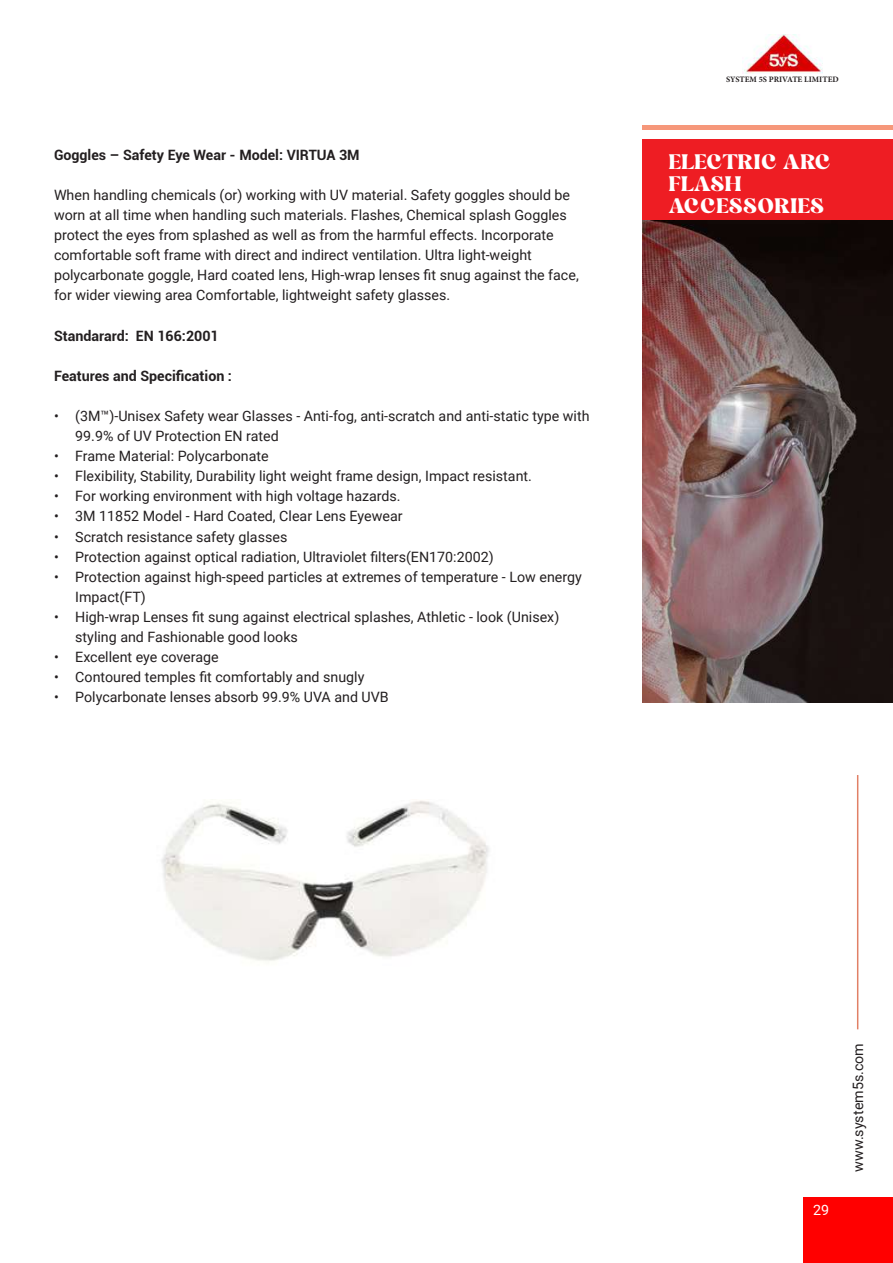
<style>
.page{position:relative;width:893px;height:1263px;background:#fff}
.page>*{position:absolute;margin:0;border:0;box-sizing:border-box;transform-origin:0 0}
.t1{font:21px/22.2px "Aicho";letter-spacing:.02em;color:#fff}
.t2{font:14.25px/20.1px "Roboto";color:#231f20}
.t3{font:700 14.25px "Roboto";color:#231f20}
.t4{font:14.25px "Roboto";color:#fff}
.t5{font:700 8.25px "Minion Pro";color:#231f20}
</style>
<div class="page">
<div style="left:803px;top:1197px;width:90px;height:66px;background:#f00"></div>
<img style="left:742px;top:35px;width:81px;height:39px">
<hr style="left:857px;top:775px;width:1px;height:254px;background:#e18066">
<img style="left:643px;top:220px;width:250px;height:482px">
<div style="left:643px;top:139px;width:250px;height:81px;background:#ee1d23"></div>
<div style="left:643px;top:125px;width:250px;height:5px;background:#f6977a"></div>
<img style="left:161px;top:800px;width:328px;height:161px">
<p class="t3" style="left:54px;top:145px;width:307px">Goggles – Safety Eye Wear - Model: VIRTUA 3M</p>
<p class="t2" style="left:54px;top:184px;width:526px">When handling chemicals (or) working with UV material. Safety goggles should be worn at all time when handling such materials. Flashes, Chemical splash Goggles protect the eyes from splashed as well as from the harmful effects. Incorporate comfortable soft frame with direct and indirect ventilation. Ultra light-weight polycarbonate goggle, Hard coated lens, High-wrap lenses fit snug against the face, for wider viewing area Comfortable, lightweight safety glasses.</p>
<p class="t3" style="left:54px;top:325px;width:166px">Standarard: EN 166:2001</p>
<p class="t3" style="left:54px;top:366px;width:179px">Features and Specification :</p>
<p class="t2" style="left:75px;top:405px;width:516px;text-indent:-21px">• (3M™)-Unisex Safety wear Glasses - Anti-fog, anti-scratch and anti-static type with<br>99.9% of UV Protection EN rated</p>
<p class="t2" style="left:54px;top:445px;width:216px">• Frame Material: Polycarbonate</p>
<p class="t2" style="left:54px;top:466px;width:479px">• Flexibility, Stability, Durability light weight frame design, Impact resistant.</p>
<p class="t2" style="left:54px;top:486px;width:348px">• For working environment with high voltage hazards.</p>
<p class="t2" style="left:54px;top:506px;width:350px">• 3M 11852 Model - Hard Coated, Clear Lens Eyewear</p>
<p class="t2" style="left:54px;top:526px;width:235px">• Scratch resistance safety glasses</p>
<p class="t2" style="left:54px;top:546px;width:441px">• Protection against optical radiation, Ultraviolet filters(EN170:2002)</p>
<p class="t2" style="left:75px;top:566px;width:508px;text-indent:-21px">• Protection against high-speed particles at extremes of temperature - Low energy<br>Impact(FT)</p>
<p class="t2" style="left:75px;top:606px;width:486px;text-indent:-21px">• High-wrap Lenses fit sung against electrical splashes, Athletic - look (Unisex) styling and Fashionable good looks</p>
<p class="t2" style="left:54px;top:646px;width:166px">• Excellent eye coverage</p>
<p class="t2" style="left:54px;top:667px;width:312px">• Contoured temples fit comfortably and snugly</p>
<p class="t2" style="left:54px;top:687px;width:336px">• Polycarbonate lenses absorb 99.9% UVA and UVB</p>
<p class="t5" style="left:726px;top:73px;width:114px">SYSTEM 5S PRIVATE LIMITED</p>
<h1 class="t1" style="left:669px;top:150px;width:163px">ELECTRIC ARC<br>FLASH<br>ACCESSORIES</h1>
<p class="t4" style="left:813px;top:1200px;width:18px">29</p>
<p class="t2" style="left:847px;top:1171px;width:130px;rotate:-90deg">www.system5s.com</p>
</div>
